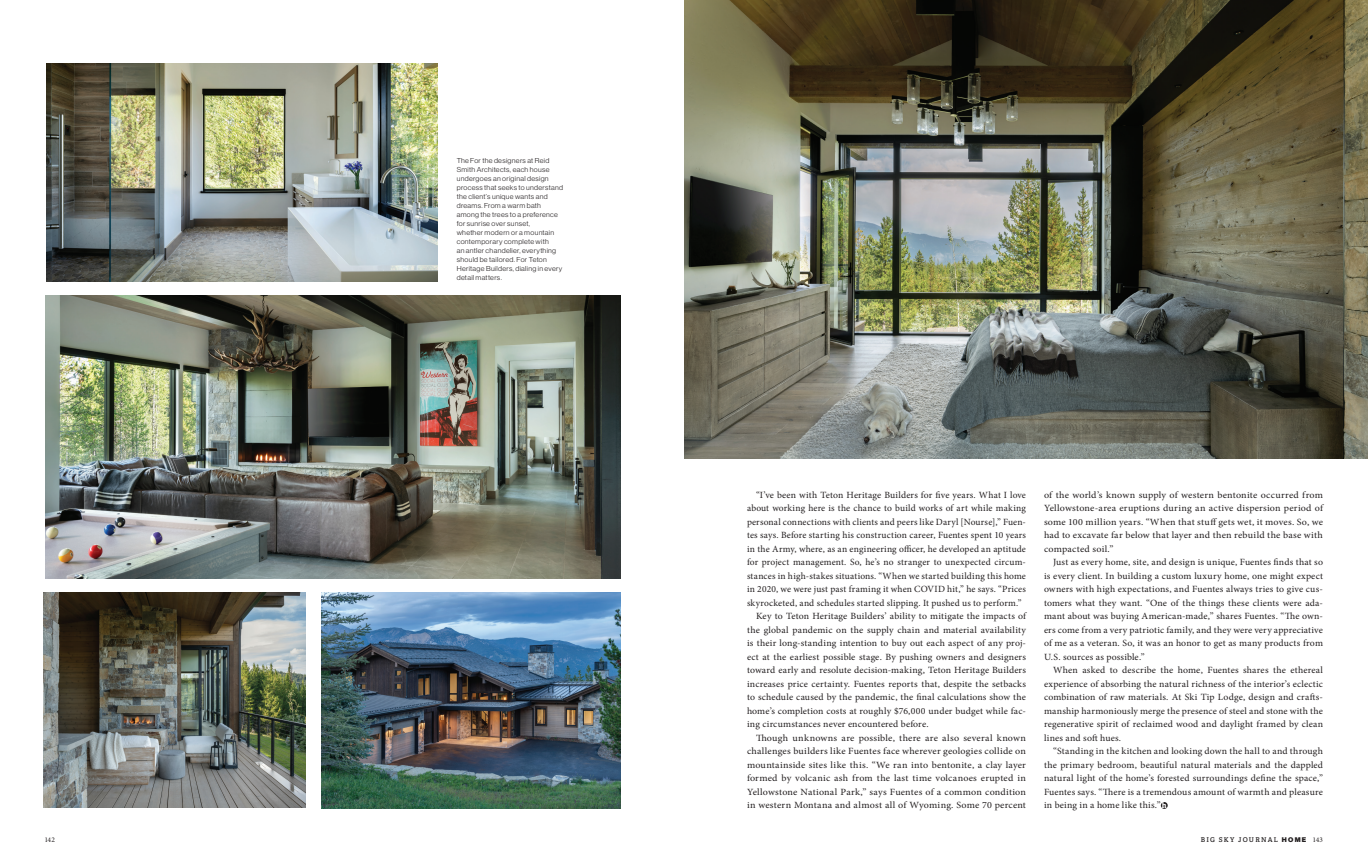
<style>
.page{position:relative;width:1368px;height:864px;background:#fff}
.page>*{position:absolute;margin:0;border:0;box-sizing:border-box;transform-origin:0 0}
.t1{font:9.5px/13.5px "Minion Pro";letter-spacing:.015em;color:#231f20;text-align:justify}
.t2{font:9.5px/13.5px "Minion Pro";letter-spacing:.015em;color:#231f20;text-align:justify;scale:1.06 1}
.t3{font:7.2px "Minion Pro";color:#231f20}
.t4{font:7px/9px "N Haas Grotesk DS Pro 45 Lt";letter-spacing:.04em;color:#231f20;scale:1.06 1}
.t5{font:600 6.6px "Adelle";letter-spacing:.18em;color:#231f20}
.s1{font-family:"Adelle";font-weight:700;font-size:7.7px;color:#fff}
.s2{font-family:"N Haas Grotesk DS Pro 95 Blk";font-weight:400}
.s3{font-family:"Minion Pro";font-weight:400;font-size:7.2px}
</style>
<div class="page">
<img style="left:43px;top:593px;width:262px;height:215px">
<img style="left:45px;top:295px;width:576px;height:284px">
<img style="left:46px;top:63px;width:392px;height:219px">
<img style="left:684px;top:0;width:684px;height:458px">
<div style="left:1161px;top:802px;width:7px;height:7px;background:#231f20;border-radius:50%"></div>
<img style="left:321px;top:592px;width:300px;height:216px">
<p class="t4" style="left:457px;top:156px;width:102px">The For the designers at Reid<br>Smith Architects, each house undergoes an original design process that seeks to understand the client’s unique wants and dreams. From a warm bath among the trees to a preference for sunrise over sunset,<br>whether modern or a mountain contemporary complete with<br>an antler chandelier, everything should be tailored. For Teton<br>Heritage Builders, dialing in every detail matters.</p>
<p class="t1" style="left:756px;top:488px;width:272px">“I’ve been with Teton Heritage Builders for five years. What I love</p>
<p class="t1" style="left:747px;top:501px;width:281px">about working here is the chance to build works of art while making</p>
<p class="t1" style="left:747px;top:515px;width:281px">personal connections with clients and peers like Daryl [Nourse],” Fuen-</p>
<p class="t1" style="left:747px;top:528px;width:281px">tes says. Before starting his construction career, Fuentes spent 10 years</p>
<p class="t1" style="left:747px;top:542px;width:281px">in the Army, where, as an engineering officer, he developed an aptitude</p>
<p class="t1" style="left:747px;top:555px;width:281px">for project management. So, he’s no stranger to unexpected circum-</p>
<p class="t1" style="left:747px;top:569px;width:281px">stances in high-stakes situations. “When we started building this home</p>
<p class="t1" style="left:747px;top:582px;width:281px">in 2020, we were just past framing it when COVID hit,” he says. “Prices</p>
<p class="t1" style="left:747px;top:596px;width:276px">skyrocketed, and schedules started slipping. It pushed us to perform.”</p>
<p class="t1" style="left:756px;top:609px;width:272px">Key to Teton Heritage Builders’ ability to mitigate the impacts of</p>
<p class="t1" style="left:747px;top:623px;width:281px">the global pandemic on the supply chain and material availability</p>
<p class="t1" style="left:747px;top:636px;width:281px">is their long-standing intention to buy out each aspect of any proj-</p>
<p class="t1" style="left:747px;top:650px;width:281px">ect at the earliest possible stage. By pushing owners and designers</p>
<p class="t1" style="left:747px;top:663px;width:281px">toward early and resolute decision-making, Teton Heritage Builders</p>
<p class="t1" style="left:747px;top:677px;width:281px">increases price certainty. Fuentes reports that, despite the setbacks</p>
<p class="t1" style="left:747px;top:690px;width:281px">to schedule caused by the pandemic, the final calculations show the</p>
<p class="t1" style="left:747px;top:704px;width:281px">home’s completion costs at roughly $76,000 under budget while fac-</p>
<p class="t1" style="left:747px;top:717px;width:183px">ing circumstances never encountered before.</p>
<p class="t2" style="left:756px;top:731px;width:256px">Though unknowns are possible, there are also several known</p>
<p class="t2" style="left:747px;top:744px;width:265px">challenges builders like Fuentes face wherever geologies collide on</p>
<p class="t2" style="left:747px;top:758px;width:265px">mountainside sites like this. “We ran into bentonite, a clay layer</p>
<p class="t2" style="left:747px;top:771px;width:265px">formed by volcanic ash from the last time volcanoes erupted in</p>
<p class="t2" style="left:747px;top:785px;width:265px">Yellowstone National Park,” says Fuentes of a common condition</p>
<p class="t2" style="left:747px;top:798px;width:265px">in western Montana and almost all of Wyoming. Some 70 percent</p>
<p class="t2" style="left:1044px;top:488px;width:265px">of the world’s known supply of western bentonite occurred from Yellowstone-area eruptions during an active dispersion period of some 100 million years. “When that stuff gets wet, it moves. So, we had to excavate far below that layer and then rebuild the base with compacted soil.”</p>
<p class="t1" style="left:1044px;top:555px;width:281px;text-indent:9px">Just as every home, site, and design is unique, Fuentes finds that so is every client. In building a custom luxury home, one might expect owners with high expectations, and Fuentes always tries to give cus&shy;tomers what they want. “One of the things these clients were ada&shy;mant about was buying American-made,” shares Fuentes. “The own&shy;ers come from a very patriotic family, and they were very appreciative of me as a veteran. So, it was an honor to get as many products from U.S. sources as possible.”</p>
<p class="t1" style="left:1044px;top:663px;width:281px;text-indent:9px">When asked to describe the home, Fuentes shares the ethereal experience of absorbing the natural richness of the interior’s eclectic combination of raw materials. At Ski Tip Lodge, design and crafts&shy;manship harmoniously merge the presence of steel and stone with the regenerative spirit of reclaimed wood and daylight framed by clean lines and soft hues.</p>
<p class="t1" style="left:1044px;top:744px;width:281px;text-indent:9px">“Standing in the kitchen and looking down the hall to and through the primary bedroom, beautiful natural materials and the dappled natural light of the home’s forested surroundings define the space,” Fuentes says. “There is a tremendous amount of warmth and pleasure in being in a home like this.”<span class="s1">h</span></p>
<p class="t3" style="left:45px;top:835px;width:11px">142</p>
<p class="t5" style="left:1201px;top:836px;width:124px">BIG SKY JOURNAL <span class="s2">HOME</span> <span class="s3">143</span></p>
</div>
